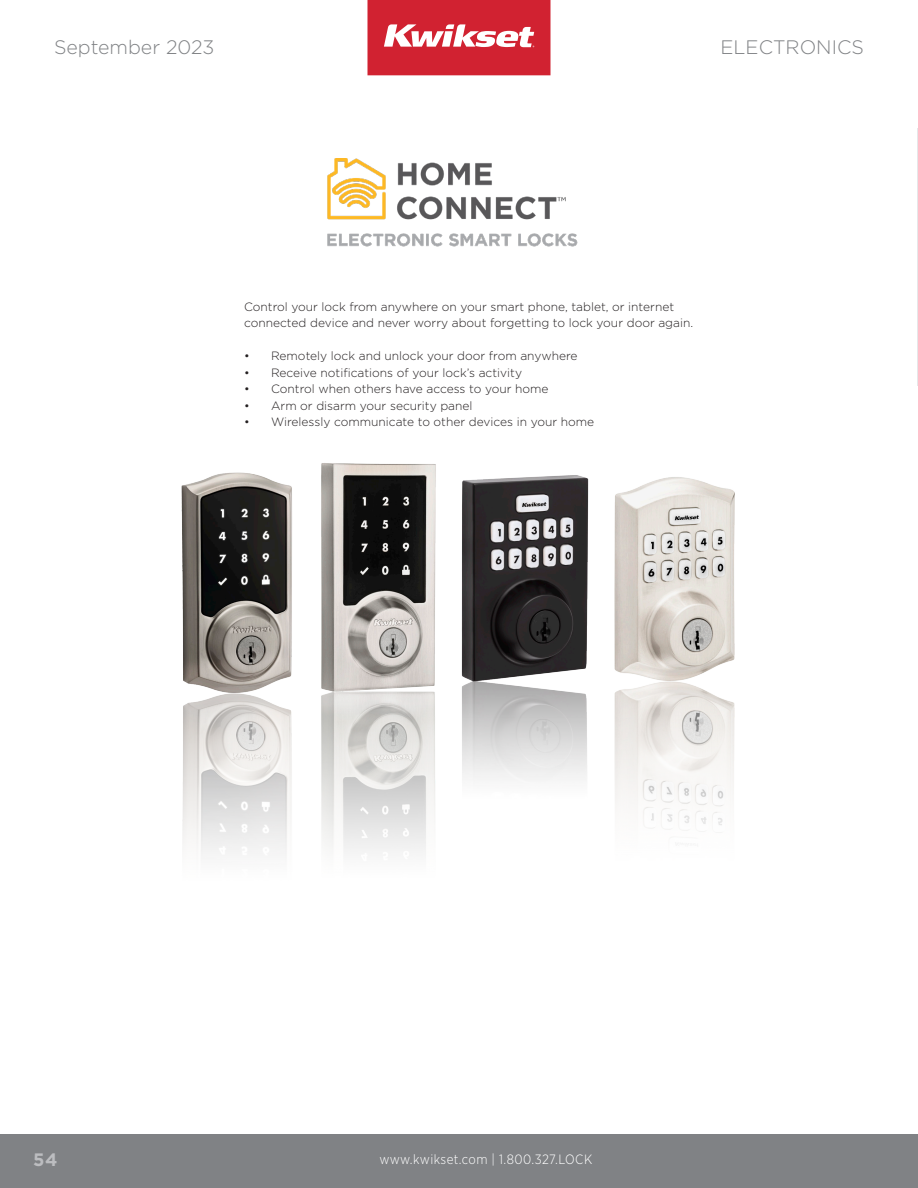
<style>
.page{position:relative;width:918px;height:1188px;background:#fff}
.page>*{position:absolute;margin:0;border:0;box-sizing:border-box;transform-origin:0 0}
.t1{font:300 19.5px "Gotham";color:#808285}
.t2{font:700 18px "Gotham";color:#bcbdc0}
.t3{font:300 13.5px "Gotham Narrow";letter-spacing:.03em;color:#fff}
.t4{font:300 12px/16.5px "Gotham";color:#231f20}
</style>
<div class="page">
<div style="left:0;top:1134px;width:918px;height:54px;background:#808285"></div>
<svg style="left:367px;top:0;width:184px;height:75px"></svg>
<img style="left:327px;top:158px;width:251px;height:89px">
<hr style="left:917px;top:128px;width:1px;height:258px;background:#e6e7e9">
<img style="left:181px;top:463px;width:255px;height:393px">
<img style="left:461px;top:475px;width:274px;height:357px">
<h1 class="t1" style="left:54px;top:35px;width:162px">September 2023</h1>
<p class="t1" style="left:721px;top:35px;width:145px">ELECTRONICS</p>
<p class="t4" style="left:244px;top:298px;width:451px">Control your lock from anywhere on your smart phone, tablet, or internet connected device and never worry about forgetting to lock your door again.</p>
<p class="t4" style="left:244px;top:347px;width:335px">• Remotely lock and unlock your door from anywhere</p>
<p class="t4" style="left:244px;top:364px;width:280px">• Receive notifications of your lock’s activity</p>
<p class="t4" style="left:244px;top:380px;width:306px">• Control when others have access to your home</p>
<p class="t4" style="left:244px;top:397px;width:230px">• Arm or disarm your security panel</p>
<p class="t4" style="left:244px;top:413px;width:352px">• Wirelessly communicate to other devices in your home</p>
<h2 class="t2" style="left:33px;top:1148px;width:26px">54</h2>
<p class="t3" style="left:380px;top:1151px;width:214px">www.kwikset.com | 1.800.327.LOCK</p>
</div>
